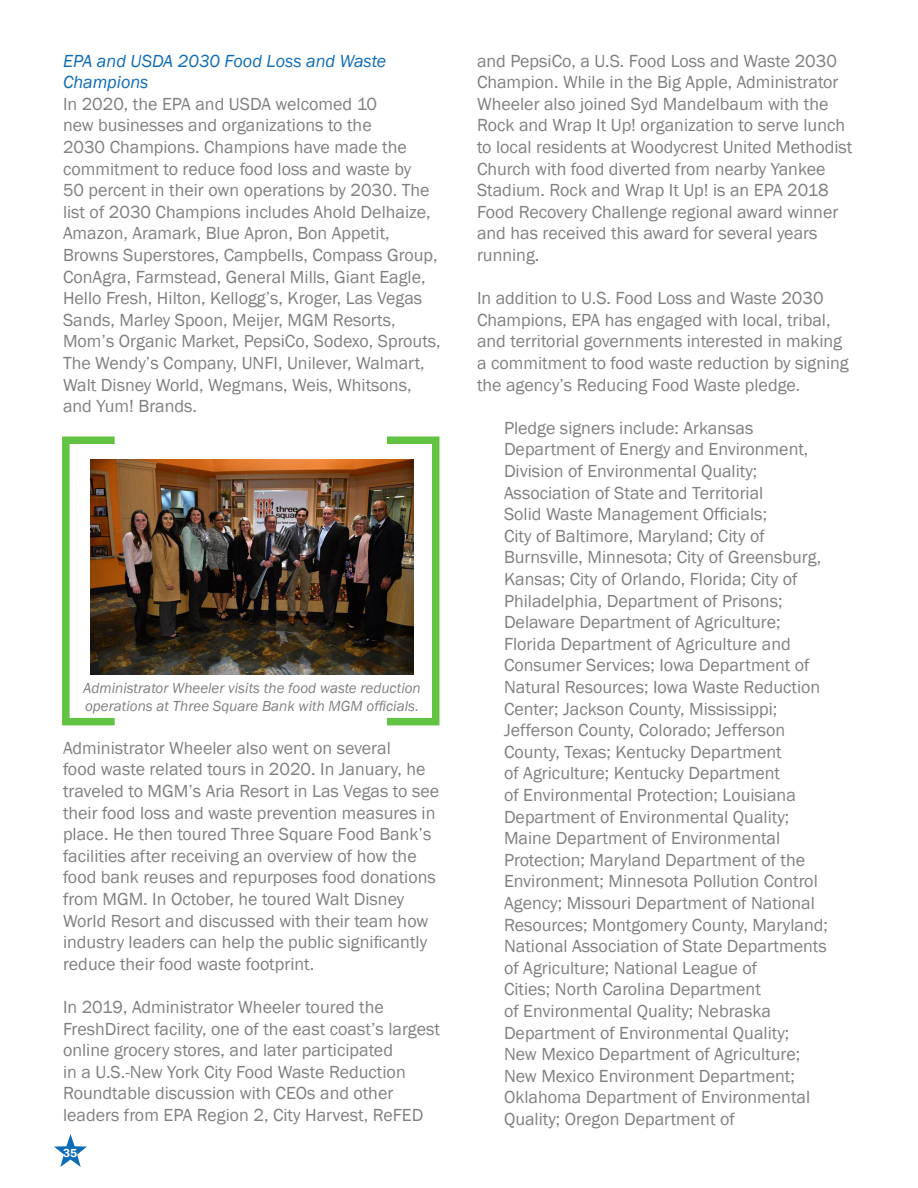
<style>
.page{position:relative;width:918px;height:1188px;background:#fff}
.page>*{position:absolute;margin:0;border:0;box-sizing:border-box;transform-origin:0 0}
.Main_Text{font:18px/21.6px "Franklin Gothic";color:#808080}
.Main_Text-2{font:italic 18px/21.6px "Franklin Gothic";color:#0e6cb6}
.Main_Text-3{font:italic 15px/18px "Franklin Gothic";color:#808080}
.t1{font:600 12px "Franklin Gothic";color:#fff}
</style>
<div class="page">
<svg style="left:54px;top:1134px;width:33px;height:33px"></svg>
<img style="left:90px;top:459px;width:324px;height:216px">
<div style="left:62px;top:436px;width:56px;height:289px;border:8px solid #62c342"></div>
<div style="left:383px;top:436px;width:57px;height:289px;border:8px solid #62c342"></div>
<p class="Main_Text-2" style="left:63px;top:50px;width:325px">EPA and USDA 2030 Food Loss and Waste<br>Champions</p>
<p class="Main_Text" style="left:63px;top:93px;width:379px">In 2020, the EPA and USDA welcomed 10<br>new businesses and organizations to the<br>2030 Champions. Champions have made the commitment to reduce food loss and waste by<br>50 percent in their own operations by 2030. The list of 2030 Champions includes Ahold Delhaize, Amazon, Aramark, Blue Apron, Bon Appetit, Browns Superstores, Campbells, Compass Group, ConAgra, Farmstead, General Mills, Giant Eagle, Hello Fresh, Hilton, Kellogg’s, Kroger, Las Vegas Sands, Marley Spoon, Meijer, MGM Resorts, Mom’s Organic Market, PepsiCo, Sodexo, Sprouts, The Wendy’s Company, UNFI, Unilever, Walmart, Walt Disney World, Wegmans, Weis, Whitsons, and Yum! Brands.</p>
<p class="Main_Text-3" style="left:83px;top:679px;width:339px">Administrator Wheeler visits the food waste reduction operations at Three Square Bank with MGM officials.</p>
<p class="Main_Text" style="left:63px;top:737px;width:378px">Administrator Wheeler also went on several<br>food waste related tours in 2020. In January, he traveled to MGM’s Aria Resort in Las Vegas to see their food loss and waste prevention measures in place. He then toured Three Square Food Bank’s facilities after receiving an overview of how the food bank reuses and repurposes food donations from MGM. In October, he toured Walt Disney World Resort and discussed with their team how industry leaders can help the public significantly reduce their food waste footprint.</p>
<p class="Main_Text" style="left:63px;top:997px;width:379px">In 2019, Administrator Wheeler toured the FreshDirect facility, one of the east coast’s largest online grocery stores, and later participated<br>in a U.S.-New York City Food Waste Reduction Roundtable discussion with CEOs and other leaders from EPA Region 2, City Harvest, ReFED</p>
<p class="t1" style="left:63px;top:1146px;width:16px">35</p>
<p class="Main_Text" style="left:477px;top:50px;width:377px">and PepsiCo, a U.S. Food Loss and Waste 2030<br>Champion. While in the Big Apple, Administrator Wheeler also joined Syd Mandelbaum with the Rock and Wrap It Up! organization to serve lunch to local residents at Woodycrest United Methodist Church with food diverted from nearby Yankee Stadium. Rock and Wrap It Up! is an EPA 2018<br>Food Recovery Challenge regional award winner and has received this award for several years running.</p>
<p class="Main_Text" style="left:477px;top:288px;width:373px">In addition to U.S. Food Loss and Waste 2030<br>Champions, EPA has engaged with local, tribal, and territorial governments interested in making a commitment to food waste reduction by signing the agency’s Reducing Food Waste pledge.</p>
<p class="Main_Text" style="left:504px;top:417px;width:326px">Pledge signers include: Arkansas Department of Energy and Environment, Division of Environmental Quality; Association of State and Territorial<br>Solid Waste Management Officials;<br>City of Baltimore, Maryland; City of Burnsville, Minnesota; City of Greensburg, Kansas; City of Orlando, Florida; City of Philadelphia, Department of Prisons; Delaware Department of Agriculture; Florida Department of Agriculture and Consumer Services; Iowa Department of Natural Resources; Iowa Waste Reduction Center; Jackson County, Mississippi; Jefferson County, Colorado; Jefferson County, Texas; Kentucky Department<br>of Agriculture; Kentucky Department<br>of Environmental Protection; Louisiana Department of Environmental Quality; Maine Department of Environmental Protection; Maryland Department of the Environment; Minnesota Pollution Control Agency; Missouri Department of National Resources; Montgomery County, Maryland; National Association of State Departments of Agriculture; National League of<br>Cities; North Carolina Department<br>of Environmental Quality; Nebraska Department of Environmental Quality;<br>New Mexico Department of Agriculture; New Mexico Environment Department; Oklahoma Department of Environmental Quality; Oregon Department of</p>
</div>
